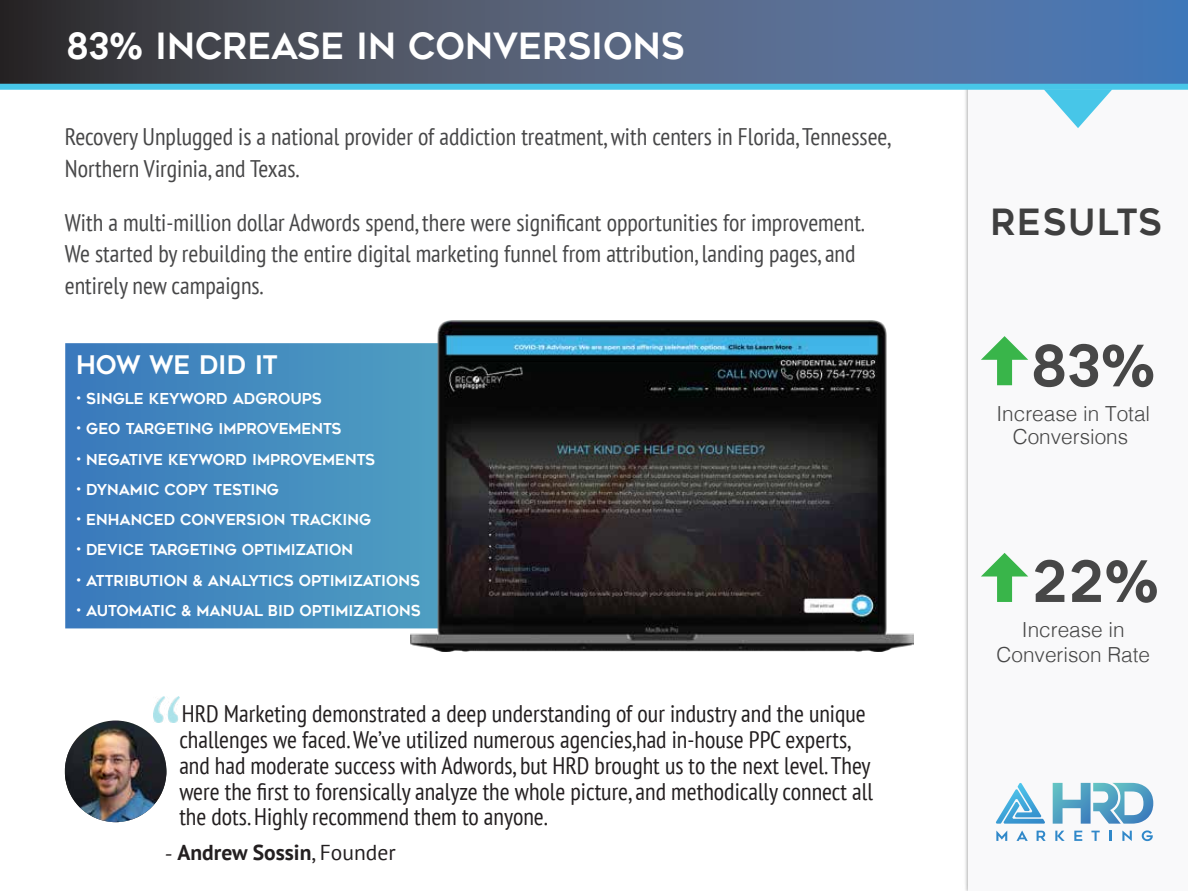
<style>
.page{position:relative;width:1188px;height:891px;background:#fff}
.page>*{position:absolute;margin:0;border:0;box-sizing:border-box;transform-origin:0 0}
.t1{font:56.85px "Geometos";color:#474747}
.t2{font:36px "Geometos";color:#fff}
.t3{font:36px "Geometos";letter-spacing:.05em;color:#3f3f3f}
.t4{font:25.5px "Geometos";letter-spacing:-.005em;color:#fff}
.t5{font:condensed 24px/25.8px "PT Sans";color:#231f20}
.t6{font:condensed 24px/31.5px "PT Sans";color:#474748}
.t7{font:700 21.6px "PT Sans";color:#231f20}
.t8{font:300 20.85px/23.5px "Helvetica";color:#474747;text-align:center}
.t9{font:15px "Geometos";color:#fff}
.s1{font-family:"Avenir";font-weight:300;font-style:italic}
.s2{font-weight:400}
</style>
<div class="page">
<svg style="left:65px;top:343px;width:345px;height:285px;background:#4389be"></svg>
<img style="left:965px;top:90px;width:3px;height:801px">
<div style="left:968px;top:87px;width:220px;height:804px;background:#f9f9fa"></div>
<svg style="left:0;top:0;width:1188px;height:90px;background:#4c6481"></svg>
<img style="left:153px;top:697px;width:26px;height:25px">
<img style="left:65px;top:721px;width:101px;height:101px">
<svg style="left:1053px;top:783px;width:100px;height:41px"></svg>
<svg style="left:996px;top:783px;width:49px;height:41px"></svg>
<svg style="left:996px;top:831px;width:11px;height:10px"></svg>
<svg style="left:1016px;top:831px;width:12px;height:10px"></svg>
<svg style="left:1037px;top:831px;width:9px;height:10px"></svg>
<svg style="left:1055px;top:831px;width:10px;height:10px"></svg>
<svg style="left:1074px;top:831px;width:8px;height:10px"></svg>
<svg style="left:1091px;top:831px;width:9px;height:10px"></svg>
<svg style="left:1110px;top:831px;width:2px;height:10px"></svg>
<svg style="left:1122px;top:831px;width:10px;height:10px"></svg>
<svg style="left:1142px;top:830px;width:11px;height:11px"></svg>
<div style="left:997px;top:573px;width:15px;height:29px;background:#39b54a"></div>
<svg style="left:981px;top:553px;width:47px;height:24px"></svg>
<div style="left:997px;top:357px;width:15px;height:28px;background:#39b54a"></div>
<svg style="left:981px;top:336px;width:47px;height:24px"></svg>
<svg style="left:1037px;top:86px;width:82px;height:42px"></svg>
<img style="left:410px;top:320px;width:503px;height:332px">
<h2 class="t2" style="left:67px;top:25px;width:619px">83% INCREASE IN CONVERSIONS</h2>
<p class="t6" style="left:65px;top:121px;width:828px">Recovery Unplugged is a national provider of addiction treatment, with centers in Florida, Tennessee,<br>Northern Virginia, and Texas.</p>
<p class="t6" style="left:65px;top:206px;width:801px">With a multi-million dollar Adwords spend, there were significant opportunities for improvement.<br>We started by rebuilding the entire digital marketing funnel from attribution, landing pages, and entirely new campaigns.</p>
<p class="t4" style="left:76px;top:350px;width:203px">HOW WE DID IT</p>
<p class="t9" style="left:76px;top:390px;width:247px">• SINGLE KEYWORD ADGROUPS</p>
<p class="t9" style="left:76px;top:421px;width:267px">• GEO TARGETING IMPROVEMENTS</p>
<p class="t9" style="left:76px;top:451px;width:300px">• NEGATIVE KEYWORD IMPROVEMENTS</p>
<p class="t9" style="left:76px;top:481px;width:205px">• DYNAMIC COPY TESTING</p>
<p class="t9" style="left:76px;top:511px;width:297px">• ENHANCED CONVERSION TRACKING</p>
<p class="t9" style="left:76px;top:541px;width:279px">• DEVICE TARGETING OPTIMIZATION</p>
<p class="t9" style="left:76px;top:572px;width:345px">• ATTRIBUTION &amp; ANALYTICS OPTIMIZATIONS</p>
<p class="t9" style="left:76px;top:602px;width:346px">• AUTOMATIC &amp; MANUAL BID OPTIMIZATIONS</p>
<p class="t5" style="left:179px;top:700px;width:695px">HRD Marketing demonstrated a deep understanding of our industry and the unique challenges we faced. We’ve utilized numerous agencies,had in-house PPC experts, and had moderate success with Adwords, but HRD brought us to the next level. They were the first to forensically analyze the whole picture, and methodically connect all the dots. Highly recommend them to anyone.</p>
<p class="t7" style="left:165px;top:838px;width:233px"><span class="s1">-</span> Andrew Sossin<span class="s2">, Founder</span></p>
<h2 class="t3" style="left:990px;top:202px;width:173px">RESULTS</h2>
<h1 class="t1" style="left:1032px;top:334px;width:125px">83%</h1>
<p class="t8" style="left:997px;top:400px;width:155px">Increase in Total<br>Conversions</p>
<h1 class="t1" style="left:1032px;top:550px;width:129px">22%</h1>
<p class="t8" style="left:997px;top:615px;width:155px;line-height:24.9px">Increase in<br>Converison Rate</p>
</div>
